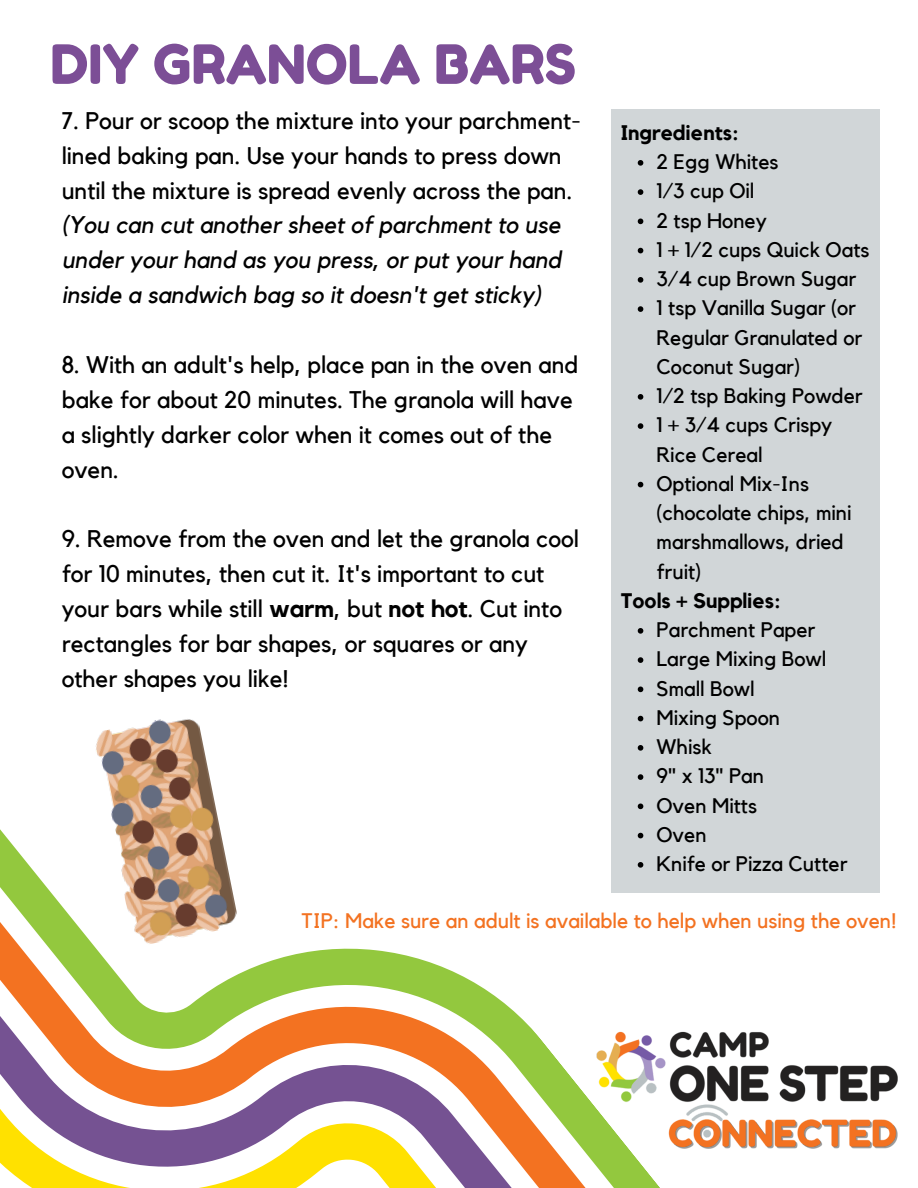
<style>
.page{position:relative;width:918px;height:1188px;background:#fff}
.page>*{position:absolute;margin:0;border:0;box-sizing:border-box;transform-origin:0 0}
.t1{font:54px "Fredoka One";color:#7c4e96}
.t2{font:24px/34.8px "Kollektif";color:#000}
.t3{font:italic 24px/34.8px "Kollektif";color:#000;text-align:justify}
.t4{font:21px/29.2px "Kollektif";color:#000}
.t5{font:21px "Kollektif";color:#f37221}
.t6{font:700 21px "Kollektif";color:#000}
.s1{font-weight:700}
</style>
<div class="page">
<svg style="left:0;top:624px;width:660px;height:564px"></svg>
<img style="left:588px;top:1025px;width:310px;height:129px">
<div style="left:612px;top:109px;width:268px;height:784px;background:#d1d6d8"></div>
<img style="left:92px;top:712px;width:147px;height:235px">
<svg style="left:638px;top:160px;width:5px;height:6px"></svg>
<svg style="left:638px;top:189px;width:5px;height:6px"></svg>
<svg style="left:638px;top:219px;width:5px;height:5px"></svg>
<svg style="left:638px;top:248px;width:5px;height:5px"></svg>
<svg style="left:638px;top:277px;width:5px;height:6px"></svg>
<svg style="left:638px;top:306px;width:5px;height:6px"></svg>
<svg style="left:638px;top:394px;width:5px;height:6px"></svg>
<svg style="left:638px;top:423px;width:5px;height:6px"></svg>
<svg style="left:638px;top:482px;width:5px;height:5px"></svg>
<svg style="left:638px;top:628px;width:5px;height:6px"></svg>
<svg style="left:638px;top:657px;width:5px;height:6px"></svg>
<svg style="left:638px;top:687px;width:5px;height:5px"></svg>
<svg style="left:638px;top:716px;width:5px;height:5px"></svg>
<svg style="left:638px;top:745px;width:5px;height:6px"></svg>
<svg style="left:638px;top:774px;width:5px;height:6px"></svg>
<svg style="left:638px;top:804px;width:5px;height:5px"></svg>
<svg style="left:638px;top:833px;width:5px;height:5px"></svg>
<svg style="left:638px;top:862px;width:5px;height:6px"></svg>
<h1 class="t1" style="left:50px;top:31px;width:527px">DIY GRANOLA BARS</h1>
<p class="t2" style="left:62px;top:104px;width:520px">7. Pour or scoop the mixture into your parchment&shy;lined baking pan. Use your hands to press down until the mixture is spread evenly across the pan.</p>
<p class="t3" style="left:62px;top:209px;width:501px">(You can cut another sheet of parchment to use under your hand as you press, or put your hand inside a sandwich bag so it doesn't get sticky)</p>
<p class="t2" style="left:62px;top:348px;width:518px">8. With an adult's help, place pan in the oven and bake for about 20 minutes. The granola will have a slightly darker color when it comes out of the oven.</p>
<p class="t2" style="left:62px;top:522px;width:519px">9. Remove from the oven and let the granola cool for 10 minutes, then cut it. It's important to cut your bars while still <span class="s1">warm</span>, but <span class="s1">not hot</span>. Cut into rectangles for bar shapes, or squares or any other shapes you like!</p>
<p class="t6" style="left:621px;top:123px;width:119px">Ingredients:</p>
<p class="t4" style="left:657px;top:148px;width:215px">2 Egg Whites<br>1/3 cup Oil<br>2 tsp Honey<br>1 + 1/2 cups Quick Oats<br>3/4 cup Brown Sugar<br>1 tsp Vanilla Sugar (or<br>Regular Granulated or<br>Coconut Sugar)<br>1/2 tsp Baking Powder<br>1 + 3/4 cups Crispy<br>Rice Cereal<br>Optional Mix-Ins (chocolate chips, mini marshmallows, dried fruit)</p>
<p class="t6" style="left:621px;top:591px;width:161px">Tools + Supplies:</p>
<p class="t4" style="left:657px;top:616px;width:193px">Parchment Paper<br>Large Mixing Bowl<br>Small Bowl<br>Mixing Spoon<br>Whisk<br>9" x 13" Pan<br>Oven Mitts<br>Oven<br>Knife or Pizza Cutter</p>
<p class="t5" style="left:302px;top:911px;width:596px">TIP: Make sure an adult is available to help when using the oven!</p>
</div>
